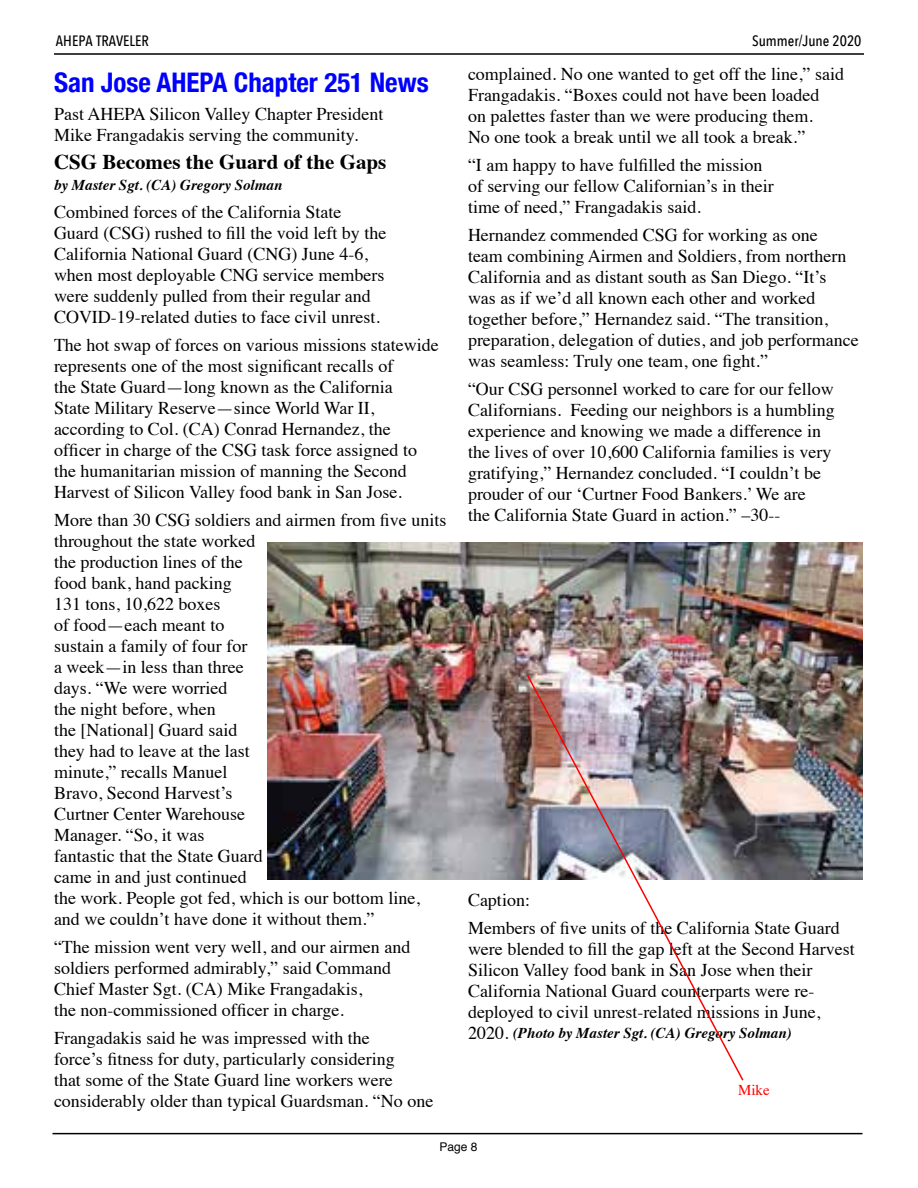
<style>
.page{position:relative;width:918px;height:1188px;background:#fff}
.page>*{position:absolute;margin:0;border:0;box-sizing:border-box;transform-origin:0 0}
.t1{font:700 condensed 27px "Helvetica Neue";color:#00f}
.t2{font:700 21px "Times";color:#000}
.t3{font:18px/21px "Times";color:#000}
.t4{font:italic 700 15px "Times";color:#000}
.t5{font:500 15px "Avenir Next Condensed";color:#000}
.t6{font:15px "Times";color:#f00}
.t7{font:12px "Helvetica";color:#000}
.s1{font-weight:400;font-style:normal;font-size:18px}
</style>
<div class="page">
<hr style="left:54px;top:53px;width:810px;height:2px;background:#000">
<hr style="left:52px;top:1133px;width:810px;height:1px;background:#000">
<img style="left:267px;top:542px;width:595px;height:338px">
<img style="left:525px;top:673px;width:220px;height:408px">
<p class="t5" style="left:56px;top:31px;width:94px">AHEPA TRAVELER</p>
<p class="t5" style="left:752px;top:31px;width:111px">Summer/June 2020</p>
<h1 class="t1" style="left:54px;top:60px;width:376px">San Jose AHEPA Chapter 251 News</h1>
<p class="t3" style="left:54px;top:102px;width:331px">Past AHEPA Silicon Valley Chapter President<br>Mike Frangadakis serving the community.</p>
<p class="t2" style="left:54px;top:141px;width:334px">CSG Becomes the Guard of the Gaps</p>
<p class="t4" style="left:54px;top:170px;width:230px">by Master Sgt. (CA) Gregory Solman</p>
<p class="t3" style="left:54px;top:200px;width:334px">Combined forces of the California State Guard (CSG) rushed to fill the void left by the California National Guard (CNG) June 4-6, when most deployable CNG service members were suddenly pulled from their regular and COVID-19-related duties to face civil unrest.</p>
<p class="t3" style="left:54px;top:333px;width:386px">The hot swap of forces on various missions statewide represents one of the most significant recalls of<br>the State Guard—long known as the California<br>State Military Reserve—since World War II, according to Col. (CA) Conrad Hernandez, the officer in charge of the CSG task force assigned to the humanitarian mission of manning the Second Harvest of Silicon Valley food bank in San Jose.</p>
<p class="t3" style="left:54px;top:508px;width:394px">More than 30 CSG soldiers and airmen from five units throughout the state worked<br>the production lines of the<br>food bank, hand packing<br>131 tons, 10,622 boxes<br>of food—each meant to<br>sustain a family of four for<br>a week—in less than three<br>days. “We were worried<br>the night before, when<br>the [National] Guard said<br>they had to leave at the last<br>minute,” recalls Manuel<br>Bravo, Second Harvest’s<br>Curtner Center Warehouse<br>Manager. “So, it was<br>fantastic that the State Guard<br>came in and just continued<br>the work. People got fed, which is our bottom line, and we couldn’t have done it without them.”</p>
<p class="t3" style="left:54px;top:935px;width:358px">“The mission went very well, and our airmen and soldiers performed admirably,” said Command Chief Master Sgt. (CA) Mike Frangadakis,<br>the non-commissioned officer in charge.</p>
<p class="t3" style="left:54px;top:1026px;width:381px">Frangadakis said he was impressed with the<br>force’s fitness for duty, particularly considering<br>that some of the State Guard line workers were considerably older than typical Guardsman. “No one</p>
<p class="t3" style="left:468px;top:62px;width:378px">complained. No one wanted to get off the line,” said Frangadakis. “Boxes could not have been loaded<br>on palettes faster than we were producing them.<br>No one took a break until we all took a break.”</p>
<p class="t3" style="left:468px;top:153px;width:307px">“I am happy to have fulfilled the mission of serving our fellow Californian’s in their time of need,” Frangadakis said.</p>
<p class="t3" style="left:468px;top:223px;width:392px">Hernandez commended CSG for working as one<br>team combining Airmen and Soldiers, from northern California and as distant south as San Diego. “It’s was as if we’d all known each other and worked together before,” Hernandez said. “The transition, preparation, delegation of duties, and job performance was seamless: Truly one team, one fight.”</p>
<p class="t3" style="left:468px;top:377px;width:368px">“Our CSG personnel worked to care for our fellow Californians. Feeding our neighbors is a humbling experience and knowing we made a difference in the lives of over 10,600 California families is very gratifying,” Hernandez concluded. “I couldn’t be prouder of our ‘Curtner Food Bankers.’ We are<br>the California State Guard in action.” –30--</p>
<p class="t3" style="left:468px;top:884px;width:373px;line-height:28px">Caption:<br>Members of five units of the California State Guard</p>
<p class="t3" style="left:468px;top:937px;width:388px">were blended to fill the gap left at the Second Harvest Silicon Valley food bank in San Jose when their California National Guard counterparts were re&shy;deployed to civil unrest-related missions in June,</p>
<p class="t4" style="left:468px;top:1019px;width:325px"><span class="s1">2020.</span> (Photo by Master Sgt. (CA) Gregory Solman)</p>
<p class="t6" style="left:738px;top:1075px;width:33px">Mike</p>
<p class="t7" style="left:439px;top:1138px;width:40px">Page 8</p>
</div>
